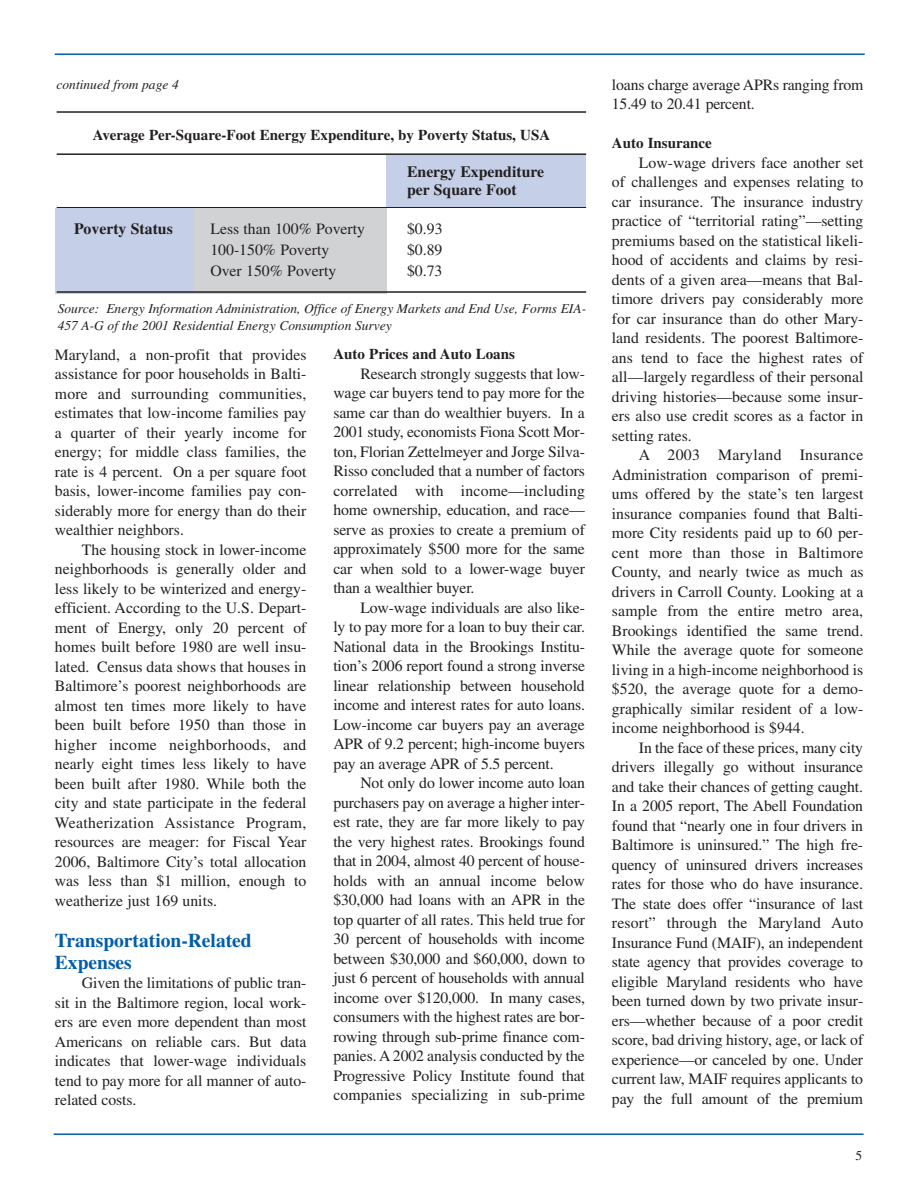
<style>
.page{position:relative;width:918px;height:1188px;background:#fff}
.page>*{position:absolute;margin:0;border:0;box-sizing:border-box;transform-origin:0 0}
.t1{font:700 19.5px/21.8px "Times";color:#015dab}
.t2{font:15.75px/19.5px "Times";color:#231f20;text-align:justify}
.t3{font:700 15.75px/18px "Times";color:#231f20}
.t4{font:700 15px "Times";color:#231f20}
.t5{font:italic 13.5px/16.5px "Times";color:#231f20}
.t6{font:13.5px "Times";color:#231f20}
</style>
<div class="page">
<hr style="left:54px;top:1133px;width:810px;height:2px;background:#015dab">
<hr style="left:55px;top:53px;width:810px;height:2px;background:#015dab">
<div style="left:194px;top:208px;width:193px;height:85px;background:#d1d2d4"></div>
<div style="left:387px;top:155px;width:199px;height:53px;background:#c6cfe8"></div>
<div style="left:55px;top:208px;width:138px;height:85px;background:#c6cfe8"></div>
<hr style="left:57px;top:111px;width:529px;height:2px;background:#231f20">
<hr style="left:57px;top:153px;width:529px;height:2px;background:#231f20">
<hr style="left:57px;top:207px;width:529px;height:1px;background:#231f20">
<hr style="left:57px;top:291px;width:529px;height:2px;background:#231f20">
<p class="t5" style="left:57px;top:78px;width:124px">continued from page 4</p>
<p class="t4" style="left:93px;top:130px;width:459px">Average Per-Square-Foot Energy Expenditure, by Poverty Status, USA</p>
<p class="t3" style="left:407px;top:165px;width:139px">Energy Expenditure per Square Foot</p>
<p class="t3" style="left:74px;top:222px;width:100px">Poverty Status</p>
<p class="t2" style="left:210px;top:221px;width:156px">Less than 100% Poverty</p>
<p class="t2" style="left:407px;top:221px;width:37px">$0.93</p>
<p class="t2" style="left:210px;top:242px;width:120px">100-150% Poverty</p>
<p class="t2" style="left:407px;top:242px;width:37px">$0.89</p>
<p class="t2" style="left:210px;top:263px;width:127px">Over 150% Poverty</p>
<p class="t2" style="left:407px;top:263px;width:37px">$0.73</p>
<p class="t5" style="left:58px;top:302px;width:530px">Source: Energy Information Administration, Office of Energy Markets and End Use, Forms EIA-<br>457 A-G of the 2001 Residential Energy Consumption Survey</p>
<p class="t2" style="left:55px;top:346px;width:253px">Maryland, a non-profit that provides assistance for poor households in Balti&shy;more and surrounding communities, estimates that low-income families pay a quarter of their yearly income for energy; for middle class families, the rate is 4 percent. On a per square foot basis, lower-income families pay con&shy;siderably more for energy than do their wealthier neighbors.</p>
<p class="t2" style="left:55px;top:541px;width:253px;text-indent:27px">The housing stock in lower-income neighborhoods is generally older and less likely to be winterized and energy&shy;efficient. According to the U.S. Depart&shy;ment of Energy, only 20 percent of homes built before 1980 are well insu&shy;lated. Census data shows that houses in Baltimore’s poorest neighborhoods are almost ten times more likely to have been built before 1950 than those in higher income neighborhoods, and nearly eight times less likely to have been built after 1980. While both the city and state participate in the federal Weatherization Assistance Program, resources are meager: for Fiscal Year 2006, Baltimore City’s total allocation was less than $1 million, enough to weatherize just 169 units.</p>
<p class="t1" style="left:55px;top:931px;width:198px">Transportation-Related<br>Expenses</p>
<p class="t2" style="left:55px;top:975px;width:253px;text-indent:27px">Given the limitations of public tran&shy;sit in the Baltimore region, local work&shy;ers are even more dependent than most Americans on reliable cars. But data indicates that lower-wage individuals tend to pay more for all manner of auto&shy;related costs.</p>
<p class="t4" style="left:333px;top:349px;width:183px">Auto Prices and Auto Loans</p>
<p class="t2" style="left:333px;top:365px;width:253px;text-indent:27px">Research strongly suggests that low&shy;wage car buyers tend to pay more for the same car than do wealthier buyers. In a 2001 study, economists Fiona Scott Mor&shy;ton, Florian Zettelmeyer and Jorge Silva-Risso concluded that a number of factors correlated with income—including home ownership, education, and race— serve as proxies to create a premium of approximately $500 more for the same car when sold to a lower-wage buyer than a wealthier buyer.</p>
<p class="t2" style="left:333px;top:599px;width:253px;text-indent:27px">Low-wage individuals are also like&shy;ly to pay more for a loan to buy their car.<br>National data in the Brookings Institu&shy;tion’s 2006 report found a strong inverse linear relationship between household income and interest rates for auto loans.<br>Low-income car buyers pay an average APR of 9.2 percent; high-income buyers pay an average APR of 5.5 percent.</p>
<p class="t2" style="left:333px;top:775px;width:253px;text-indent:27px">Not only do lower income auto loan purchasers pay on average a higher inter&shy;est rate, they are far more likely to pay the very highest rates. Brookings found that in 2004, almost 40 percent of house&shy;holds with an annual income below $30,000 had loans with an APR in the top quarter of all rates. This held true for 30 percent of households with income between $30,000 and $60,000, down to just 6 percent of households with annual income over $120,000. In many cases, consumers with the highest rates are bor&shy;rowing through sub-prime finance com&shy;panies. A 2002 analysis conducted by the Progressive Policy Institute found that companies specializing in sub-prime</p>
<p class="t2" style="left:612px;top:76px;width:253px">loans charge average APRs ranging from<br>15.49 to 20.41 percent.</p>
<p class="t4" style="left:612px;top:138px;width:101px">Auto Insurance</p>
<p class="t2" style="left:612px;top:154px;width:253px;text-indent:27px">Low-wage drivers face another set of challenges and expenses relating to car insurance. The insurance industry practice of “territorial rating”—setting premiums based on the statistical likeli&shy;hood of accidents and claims by resi&shy;dents of a given area—means that Bal&shy;timore drivers pay considerably more for car insurance than do other Mary&shy;land residents. The poorest Baltimore&shy;ans tend to face the highest rates of all—largely regardless of their personal driving histories—because some insur&shy;ers also use credit scores as a factor in setting rates.</p>
<p class="t2" style="left:612px;top:447px;width:253px;text-indent:27px">A 2003 Maryland Insurance Administration comparison of premi&shy;ums offered by the state’s ten largest insurance companies found that Balti&shy;more City residents paid up to 60 per&shy;cent more than those in Baltimore County, and nearly twice as much as drivers in Carroll County. Looking at a sample from the entire metro area, Brookings identified the same trend.<br>While the average quote for someone living in a high-income neighborhood is $520, the average quote for a demo&shy;graphically similar resident of a low&shy;income neighborhood is $944.</p>
<p class="t2" style="left:612px;top:739px;width:253px;text-indent:27px">In the face of these prices, many city drivers illegally go without insurance and take their chances of getting caught.<br>In a 2005 report, The Abell Foundation found that “nearly one in four drivers in Baltimore is uninsured.” The high fre&shy;quency of uninsured drivers increases rates for those who do have insurance.<br>The state does offer “insurance of last resort” through the Maryland Auto Insurance Fund (MAIF), an independent state agency that provides coverage to eligible Maryland residents who have been turned down by two private insur&shy;ers—whether because of a poor credit score, bad driving history, age, or lack of experience—or canceled by one. Under current law, MAIF requires applicants to pay the full amount of the premium</p>
<p class="t6" style="left:855px;top:1151px;width:8px">5</p>
</div>
